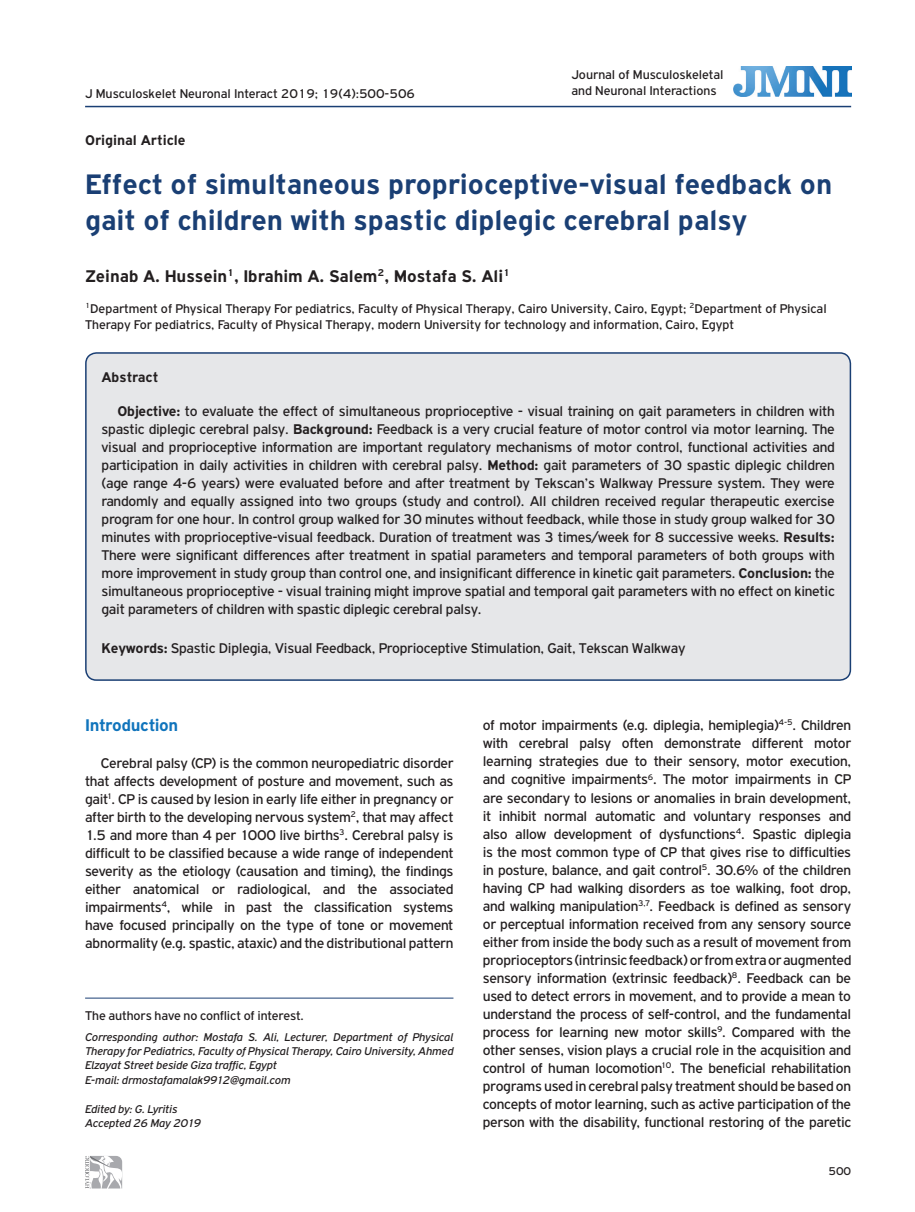
<style>
.page{position:relative;width:915px;height:1212px;background:#fff}
.page>*{position:absolute;margin:0;border:0;box-sizing:border-box;transform-origin:0 0}
.t1{font:700 30px/36px "PF Highway Gothic";color:#1a3f74}
.t2{font:700 18px "PF Highway Gothic";color:#231f20}
.t3{font:700 18px "PF Highway Gothic";letter-spacing:-.02em;color:#1074bc}
.t4{font:15px/18px "PF Highway Gothic";letter-spacing:-.015em;color:#231f20;text-align:justify}
.t5{font:700 15px "PF Highway Gothic";color:#231f20}
.t6{font:13.5px/16.2px "PF Highway Gothic";color:#231f20}
.t7{font:italic 12px/14.4px "PF Highway Gothic";letter-spacing:-.01em;color:#231f20}
.t8{font:12px "PF Highway Gothic";color:#231f20}
.s1{font-weight:700}
</style>
<div class="page">
<hr style="left:85px;top:106px;width:765px;height:1px;background:#1a3f74">
<div style="left:86px;top:353px;width:764px;height:327px;background:#e6e7e9;border-radius:11px"></div>
<div style="left:85px;top:352px;width:765px;height:329px;border:2px solid #1a3f74;border-radius:11px"></div>
<hr style="left:85px;top:998px;width:368px;height:1px;background:#1a3f74">
<img style="left:733px;top:66px;width:118px;height:31px">
<svg style="left:85px;top:1156px;width:38px;height:33px"></svg>
<p class="t6" style="left:571px;top:66px;width:153px">Journal of Musculoskeletal</p>
<p class="t6" style="left:85px;top:85px;width:331px">J Musculoskelet Neuronal Interact 2019; 19(4):500-506</p>
<p class="t6" style="left:571px;top:82px;width:146px">and Neuronal Interactions</p>
<p class="t5" style="left:85px;top:132px;width:102px">Original Article</p>
<h1 class="t1" style="left:85px;top:166px;width:748px">Effect of simultaneous proprioceptive-visual feedback on gait of children with spastic diplegic cerebral palsy</h1>
<p class="t2" style="left:85px;top:267px;width:426px">Zeinab A. Hussein<sup>1</sup>, Ibrahim A. Salem<sup>2</sup>, Mostafa S. Ali<sup>1</sup></p>
<p class="t6" style="left:85px;top:300px;width:742px"><sup>1</sup>Department of Physical Therapy For pediatrics, Faculty of Physical Therapy, Cairo University, Cairo, Egypt; <sup>2</sup>Department of Physical<br>Therapy For pediatrics, Faculty of Physical Therapy, modern University for technology and information, Cairo, Egypt</p>
<p class="t5" style="left:101px;top:369px;width:58px">Abstract</p>
<p class="t4" style="left:101px;top:402px;width:734px;text-indent:16px"><span class="s1">Objective:</span> to evaluate the effect of simultaneous proprioceptive - visual training on gait parameters in children with spastic diplegic cerebral palsy. <span class="s1">Background:</span> Feedback is a very crucial feature of motor control via motor learning. The visual and proprioceptive information are important regulatory mechanisms of motor control, functional activities and participation in daily activities in children with cerebral palsy. <span class="s1">Method:</span> gait parameters of 30 spastic diplegic children (age range 4-6 years) were evaluated before and after treatment by Tekscan’s Walkway Pressure system. They were randomly and equally assigned into two groups (study and control). All children received regular therapeutic exercise program for one hour. In control group walked for 30 minutes without feedback, while those in study group walked for 30 minutes with proprioceptive-visual feedback. Duration of treatment was 3 times/week for 8 successive weeks. <span class="s1">Results:<br></span>There were significant differences after treatment in spatial parameters and temporal parameters of both groups with more improvement in study group than control one, and insignificant difference in kinetic gait parameters. <span class="s1">Conclusion:</span> the simultaneous proprioceptive - visual training might improve spatial and temporal gait parameters with no effect on kinetic gait parameters of children with spastic diplegic cerebral palsy.</p>
<p class="t4" style="left:101px;top:639px;width:585px"><span class="s1">Keywords:</span> Spastic Diplegia, Visual Feedback, Proprioceptive Stimulation, Gait, Tekscan Walkway</p>
<p class="t3" style="left:85px;top:715px;width:95px">Introduction</p>
<p class="t4" style="left:85px;top:754px;width:370px;text-indent:16px">Cerebral palsy (CP) is the common neuropediatric disorder that affects development of posture and movement, such as gait<sup>1</sup>. CP is caused by lesion in early life either in pregnancy or after birth to the developing nervous system<sup>2</sup>, that may affect 1.5 and more than 4 per 1000 live births<sup>3</sup>. Cerebral palsy is difficult to be classified because a wide range of independent severity as the etiology (causation and timing), the findings either anatomical or radiological, and the associated impairments<sup>4</sup>, while in past the classification systems have focused principally on the type of tone or movement abnormality (e.g. spastic, ataxic) and the distributional pattern</p>
<p class="t6" style="left:85px;top:1007px;width:220px">The authors have no conflict of interest.</p>
<p class="t7" style="left:85px;top:1029px;width:370px">Corresponding author: Mostafa S. Ali, Lecturer, Department of Physical Therapy for Pediatrics, Faculty of Physical Therapy, Cairo University, Ahmed Elzayat Street beside Giza traffic, Egypt<br>E-mail: drmostafamalak9912@gmail.com</p>
<p class="t7" style="left:85px;top:1101px;width:117px">Edited by: G. Lyritis<br>Accepted 26 May 2019</p>
<p class="t4" style="left:482px;top:716px;width:370px">of motor impairments (e.g. diplegia, hemiplegia)<sup>4-5</sup>. Children with cerebral palsy often demonstrate different motor learning strategies due to their sensory, motor execution, and cognitive impairments<sup>6</sup>. The motor impairments in CP are secondary to lesions or anomalies in brain development, it inhibit normal automatic and voluntary responses and also allow development of dysfunctions<sup>4</sup>. Spastic diplegia is the most common type of CP that gives rise to difficulties in posture, balance, and gait control<sup>5</sup>. 30.6% of the children having CP had walking disorders as toe walking, foot drop, and walking manipulation<sup>3,7</sup>. Feedback is defined as sensory or perceptual information received from any sensory source either from inside the body such as a result of movement from proprioceptors (intrinsic feedback) or from extra or augmented sensory information (extrinsic feedback)<sup>8</sup>. Feedback can be used to detect errors in movement, and to provide a mean to understand the process of self-control, and the fundamental process for learning new motor skills<sup>9</sup>. Compared with the other senses, vision plays a crucial role in the acquisition and control of human locomotion<sup>10</sup>. The beneficial rehabilitation programs used in cerebral palsy treatment should be based on concepts of motor learning, such as active participation of the person with the disability, functional restoring of the paretic</p>
<p class="t8" style="left:828px;top:1165px;width:24px">500</p>
</div>
